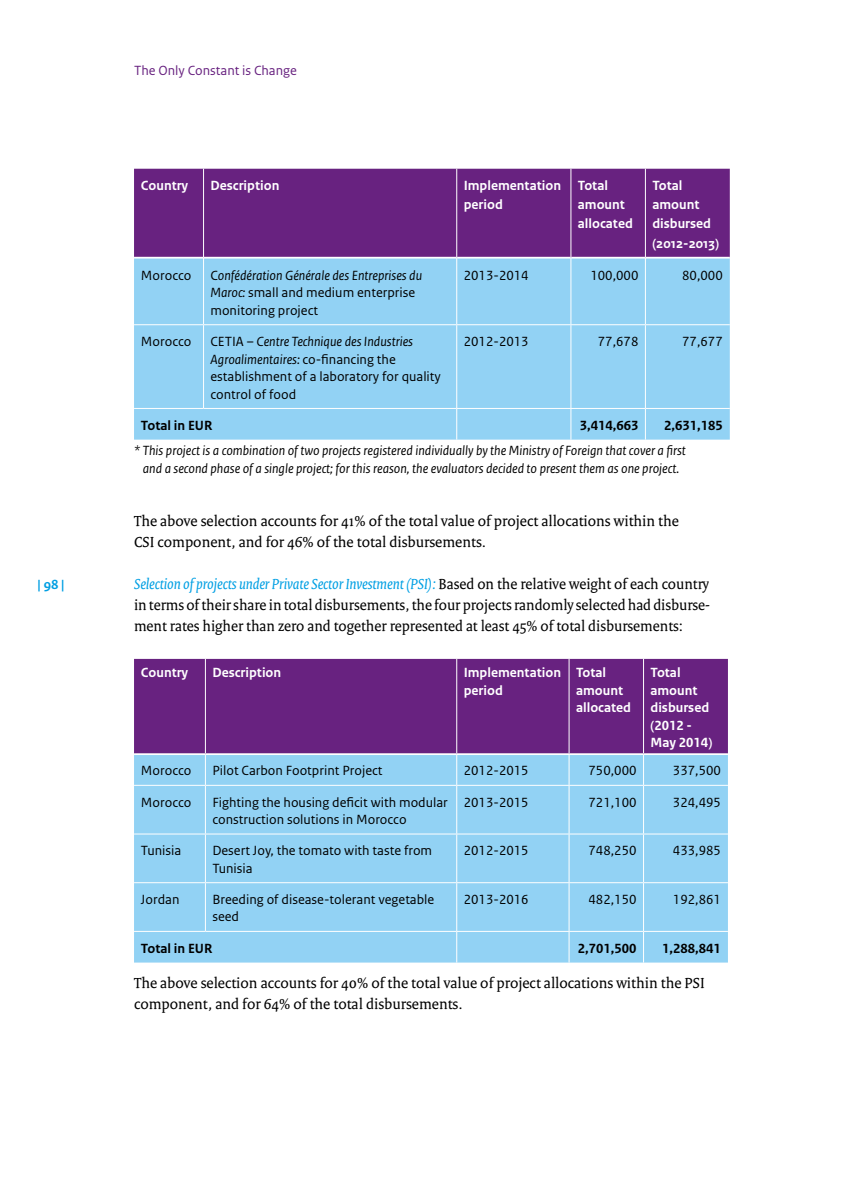
<style>
.page{position:relative;width:844px;height:1191px;background:#fff}
.page>*{position:absolute;margin:0;border:0;box-sizing:border-box;transform-origin:0 0}
._10_RO_Broodtekst{font:15.75px/21px "Rijksoverheid Serif";color:#000}
._32_RO_Tabel_Broodte{font:14px/17.5px "Rijksoverheid Sans Text";color:#000}
._13_RO_Fotobijschrif{font:italic 14px/17.5px "Rijksoverheid Sans Text";color:#000;text-align:center}
._31_RO_Tabel_Tussenk{font:700 14px/17.5px "Rijksoverheid Sans Text";color:#fff}
.Tabel_titel{font:700 14px/19.2px "Rijksoverheid Sans Text";color:#fff}
._32_RO_Tabel_Broodte-2{font:700 14px "Rijksoverheid Sans Text";color:#000}
.t1{font:14px "Rijksoverheid Sans Text";color:#682280}
.t2{font:700 14px "Rijksoverheid Sans Text";color:#009fe3}
.s1{font-style:italic}
.s2{font-style:italic;color:#009fe3}
</style>
<div class="page">
<div style="left:134px;top:169px;width:595px;height:88px;background:#682280"></div>
<div style="left:134px;top:258px;width:595px;height:181px;background:#92d2f4"></div>
<hr style="left:203px;top:169px;width:1px;height:89px;background:#fff">
<hr style="left:456px;top:169px;width:1px;height:89px;background:#fff">
<hr style="left:570px;top:169px;width:1px;height:89px;background:#fff">
<hr style="left:644px;top:169px;width:1px;height:89px;background:#fff">
<hr style="left:203px;top:258px;width:1px;height:66px;background:#fff">
<hr style="left:456px;top:258px;width:1px;height:66px;background:#fff">
<hr style="left:570px;top:258px;width:1px;height:66px;background:#fff">
<hr style="left:644px;top:258px;width:1px;height:66px;background:#fff">
<hr style="left:134px;top:324px;width:69px;height:1px;background:#fff">
<hr style="left:203px;top:324px;width:253px;height:1px;background:#fff">
<hr style="left:203px;top:325px;width:1px;height:83px;background:#fff">
<hr style="left:456px;top:324px;width:114px;height:1px;background:#fff">
<hr style="left:456px;top:325px;width:1px;height:83px;background:#fff">
<hr style="left:570px;top:324px;width:75px;height:1px;background:#fff">
<hr style="left:570px;top:325px;width:1px;height:83px;background:#fff">
<hr style="left:645px;top:324px;width:84px;height:1px;background:#fff">
<hr style="left:644px;top:325px;width:1px;height:83px;background:#fff">
<hr style="left:134px;top:408px;width:69px;height:1px;background:#fff">
<hr style="left:203px;top:408px;width:253px;height:1px;background:#fff">
<hr style="left:456px;top:408px;width:114px;height:1px;background:#fff">
<hr style="left:456px;top:409px;width:1px;height:30px;background:#fff">
<hr style="left:570px;top:408px;width:75px;height:1px;background:#fff">
<hr style="left:570px;top:409px;width:1px;height:30px;background:#fff">
<hr style="left:645px;top:408px;width:84px;height:1px;background:#fff">
<hr style="left:644px;top:409px;width:1px;height:30px;background:#fff">
<div style="left:134px;top:659px;width:593px;height:94px;background:#682280"></div>
<div style="left:134px;top:755px;width:593px;height:207px;background:#92d2f4"></div>
<hr style="left:205px;top:659px;width:1px;height:94px;background:#fff">
<hr style="left:456px;top:659px;width:1px;height:94px;background:#fff">
<hr style="left:568px;top:659px;width:1px;height:94px;background:#fff">
<hr style="left:643px;top:659px;width:1px;height:94px;background:#fff">
<hr style="left:205px;top:755px;width:1px;height:30px;background:#fff">
<hr style="left:456px;top:755px;width:1px;height:30px;background:#fff">
<hr style="left:568px;top:755px;width:1px;height:30px;background:#fff">
<hr style="left:643px;top:755px;width:1px;height:30px;background:#fff">
<hr style="left:134px;top:785px;width:71px;height:1px;background:#fff">
<hr style="left:205px;top:785px;width:251px;height:1px;background:#fff">
<hr style="left:205px;top:785px;width:1px;height:48px;background:#fff">
<hr style="left:456px;top:785px;width:113px;height:1px;background:#fff">
<hr style="left:456px;top:785px;width:1px;height:48px;background:#fff">
<hr style="left:569px;top:785px;width:74px;height:1px;background:#fff">
<hr style="left:568px;top:785px;width:1px;height:48px;background:#fff">
<hr style="left:643px;top:785px;width:84px;height:1px;background:#fff">
<hr style="left:643px;top:785px;width:1px;height:48px;background:#fff">
<hr style="left:134px;top:833px;width:71px;height:1px;background:#fff">
<hr style="left:205px;top:833px;width:251px;height:1px;background:#fff">
<hr style="left:205px;top:834px;width:1px;height:48px;background:#fff">
<hr style="left:456px;top:833px;width:113px;height:1px;background:#fff">
<hr style="left:456px;top:834px;width:1px;height:48px;background:#fff">
<hr style="left:569px;top:833px;width:74px;height:1px;background:#fff">
<hr style="left:568px;top:834px;width:1px;height:48px;background:#fff">
<hr style="left:643px;top:833px;width:84px;height:1px;background:#fff">
<hr style="left:643px;top:834px;width:1px;height:48px;background:#fff">
<hr style="left:134px;top:882px;width:71px;height:1px;background:#fff">
<hr style="left:205px;top:882px;width:251px;height:1px;background:#fff">
<hr style="left:205px;top:883px;width:1px;height:48px;background:#fff">
<hr style="left:456px;top:882px;width:113px;height:1px;background:#fff">
<hr style="left:456px;top:883px;width:1px;height:48px;background:#fff">
<hr style="left:569px;top:882px;width:74px;height:1px;background:#fff">
<hr style="left:568px;top:883px;width:1px;height:48px;background:#fff">
<hr style="left:643px;top:882px;width:84px;height:1px;background:#fff">
<hr style="left:643px;top:883px;width:1px;height:48px;background:#fff">
<hr style="left:134px;top:931px;width:71px;height:1px;background:#fff">
<hr style="left:205px;top:931px;width:251px;height:1px;background:#fff">
<hr style="left:456px;top:931px;width:113px;height:1px;background:#fff">
<hr style="left:456px;top:931px;width:1px;height:31px;background:#fff">
<hr style="left:569px;top:931px;width:74px;height:1px;background:#fff">
<hr style="left:568px;top:931px;width:1px;height:31px;background:#fff">
<hr style="left:643px;top:931px;width:84px;height:1px;background:#fff">
<hr style="left:643px;top:931px;width:1px;height:31px;background:#fff">
<p class="t2" style="left:38px;top:576px;width:28px">| 98 |</p>
<p class="t1" style="left:134px;top:62px;width:164px">The Only Constant is Change</p>
<p class="Tabel_titel" style="left:141px;top:176px;width:49px">Country</p>
<p class="Tabel_titel" style="left:210px;top:176px;width:70px">Description</p>
<p class="Tabel_titel" style="left:463px;top:176px;width:99px">Implementation period</p>
<p class="Tabel_titel" style="left:577px;top:176px;width:57px">Total amount allocated</p>
<p class="Tabel_titel" style="left:652px;top:176px;width:60px">Total amount disbursed</p>
<p class="Tabel_titel" style="left:652px;top:234px;width:68px">(2012-2013)</p>
<p class="_32_RO_Tabel_Broodte" style="left:141px;top:267px;width:52px">Morocco</p>
<p class="_32_RO_Tabel_Broodte" style="left:210px;top:267px;width:213px">C<span class="s1">onfédération Générale des Entreprises du<br>Maroc:</span> small and medium enterprise monitoring project</p>
<p class="_32_RO_Tabel_Broodte" style="left:463px;top:267px;width:67px">2013-2014</p>
<p class="_32_RO_Tabel_Broodte" style="left:590px;top:267px;width:50px">100,000</p>
<p class="_32_RO_Tabel_Broodte" style="left:682px;top:267px;width:42px">80,000</p>
<p class="_32_RO_Tabel_Broodte" style="left:141px;top:333px;width:52px">Morocco</p>
<p class="_32_RO_Tabel_Broodte" style="left:210px;top:333px;width:232px">CETIA – <span class="s1">Centre Technique des Industries Agroalimentaires:</span> co-financing the establishment of a laboratory for quality control of food</p>
<p class="_32_RO_Tabel_Broodte" style="left:463px;top:333px;width:67px">2012-2013</p>
<p class="_32_RO_Tabel_Broodte" style="left:597px;top:333px;width:42px">77,678</p>
<p class="_32_RO_Tabel_Broodte" style="left:682px;top:333px;width:42px">77,677</p>
<p class="_32_RO_Tabel_Broodte-2" style="left:141px;top:417px;width:73px">Total in EUR</p>
<p class="_32_RO_Tabel_Broodte-2" style="left:579px;top:417px;width:60px">3,414,663</p>
<p class="_32_RO_Tabel_Broodte-2" style="left:664px;top:417px;width:60px">2,631,185</p>
<p class="_13_RO_Fotobijschrif" style="left:134px;top:442px;width:553px">* This project is a combination of two projects registered individually by the Ministry of Foreign that cover a first and a second phase of a single project; for this reason, the evaluators decided to present them as one project.</p>
<p class="_10_RO_Broodtekst" style="left:134px;top:510px;width:546px">The above selection accounts for 41% of the total value of project allocations within the<br>CSI component, and for 46% of the total disbursements.</p>
<p class="_10_RO_Broodtekst" style="left:134px;top:573px;width:577px;text-align:justify"><span class="s2">Selection of projects under Private Sector Investment (PSI):</span> Based on the relative weight of each country in terms of their share in total disbursements, the four projects randomly selected had disburse&shy;ment rates higher than zero and together represented at least 45% of total disbursements:</p>
<p class="_31_RO_Tabel_Tussenk" style="left:141px;top:664px;width:49px">Country</p>
<p class="_31_RO_Tabel_Tussenk" style="left:212px;top:664px;width:70px">Description</p>
<p class="_31_RO_Tabel_Tussenk" style="left:463px;top:664px;width:99px">Implementation period</p>
<p class="_31_RO_Tabel_Tussenk" style="left:576px;top:664px;width:57px">Total amount allocated</p>
<p class="_31_RO_Tabel_Tussenk" style="left:650px;top:664px;width:60px">Total amount disbursed</p>
<p class="_31_RO_Tabel_Tussenk" style="left:650px;top:716px;width:63px">(2012 -<br>May 2014)</p>
<p class="_32_RO_Tabel_Broodte" style="left:141px;top:762px;width:52px">Morocco</p>
<p class="_32_RO_Tabel_Broodte" style="left:212px;top:762px;width:172px">Pilot Carbon Footprint Project</p>
<p class="_32_RO_Tabel_Broodte" style="left:463px;top:762px;width:67px">2012-2015</p>
<p class="_32_RO_Tabel_Broodte" style="left:588px;top:762px;width:50px">750,000</p>
<p class="_32_RO_Tabel_Broodte" style="left:672px;top:762px;width:50px">337,500</p>
<p class="_32_RO_Tabel_Broodte" style="left:141px;top:793px;width:52px">Morocco</p>
<p class="_32_RO_Tabel_Broodte" style="left:212px;top:793px;width:237px">Fighting the housing deficit with modular construction solutions in Morocco</p>
<p class="_32_RO_Tabel_Broodte" style="left:463px;top:793px;width:67px">2013-2015</p>
<p class="_32_RO_Tabel_Broodte" style="left:588px;top:793px;width:50px">721,100</p>
<p class="_32_RO_Tabel_Broodte" style="left:672px;top:793px;width:50px">324,495</p>
<p class="_32_RO_Tabel_Broodte" style="left:141px;top:842px;width:42px">Tunisia</p>
<p class="_32_RO_Tabel_Broodte" style="left:212px;top:842px;width:221px">Desert Joy, the tomato with taste from<br>Tunisia</p>
<p class="_32_RO_Tabel_Broodte" style="left:463px;top:842px;width:67px">2012-2015</p>
<p class="_32_RO_Tabel_Broodte" style="left:588px;top:842px;width:50px">748,250</p>
<p class="_32_RO_Tabel_Broodte" style="left:672px;top:842px;width:50px">433,985</p>
<p class="_32_RO_Tabel_Broodte" style="left:141px;top:891px;width:40px">Jordan</p>
<p class="_32_RO_Tabel_Broodte" style="left:212px;top:891px;width:223px">Breeding of disease-tolerant vegetable seed</p>
<p class="_32_RO_Tabel_Broodte" style="left:463px;top:891px;width:67px">2013-2016</p>
<p class="_32_RO_Tabel_Broodte" style="left:588px;top:891px;width:50px">482,150</p>
<p class="_32_RO_Tabel_Broodte" style="left:672px;top:891px;width:50px">192,861</p>
<p class="_32_RO_Tabel_Broodte-2" style="left:141px;top:940px;width:73px">Total in EUR</p>
<p class="_32_RO_Tabel_Broodte-2" style="left:577px;top:940px;width:60px">2,701,500</p>
<p class="_32_RO_Tabel_Broodte-2" style="left:662px;top:940px;width:60px">1,288,841</p>
<p class="_10_RO_Broodtekst" style="left:134px;top:972px;width:572px">The above selection accounts for 40% of the total value of project allocations within the PSI component, and for 64% of the total disbursements.</p>
</div>
